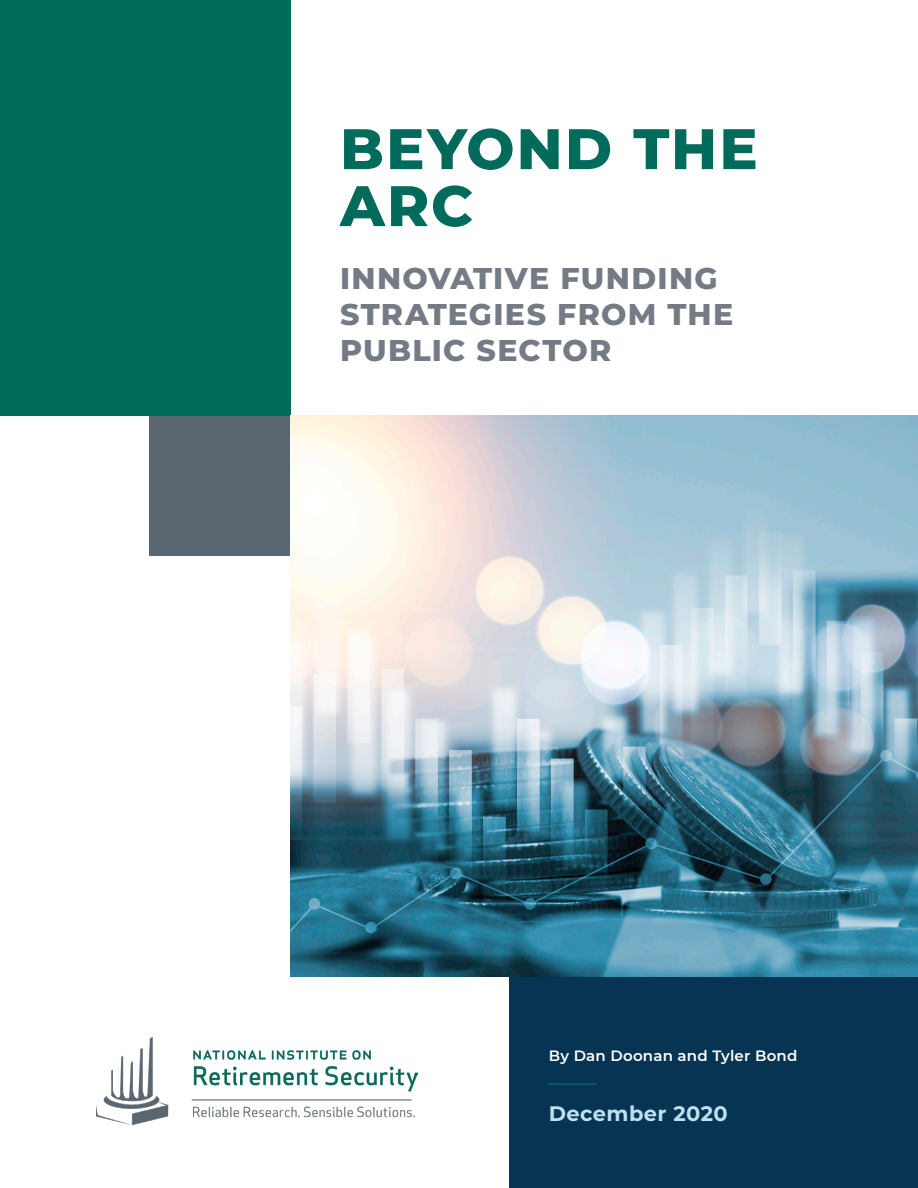
<style>
.page{position:relative;width:918px;height:1188px;background:#fff}
.page>*{position:absolute;margin:0;border:0;box-sizing:border-box;transform-origin:0 0}
.t1{font:800 57px/57px "Montserrat";letter-spacing:.04em;color:#006a5b}
.t2{font:800 30px/36px "Montserrat";letter-spacing:.045em;color:#757b85}
.t3{font:700 21px "Montserrat";letter-spacing:.02em;color:#bde1ef}
.t4{font:600 15px "Montserrat";letter-spacing:.015em;color:#fff}
</style>
<div class="page">
<img style="left:97px;top:1037px;width:320px;height:89px">
<div style="left:150px;top:414px;width:141px;height:141px;background:#5a6670"></div>
<div style="left:0;top:0;width:291px;height:415px;background:#006a5b"></div>
<div style="left:509px;top:976px;width:409px;height:212px;background:#063452"></div>
<img style="left:291px;top:415px;width:627px;height:561px">
<hr style="left:548px;top:1083px;width:49px;height:2px;background:#006a5b">
<p class="t1" style="left:340px;top:117px;width:419px">BEYOND THE<br>ARC</p>
<p class="t2" style="left:340px;top:259px;width:395px">INNOVATIVE FUNDING<br>STRATEGIES FROM THE<br>PUBLIC SECTOR</p>
<p class="t4" style="left:549px;top:1045px;width:250px">By Dan Doonan and Tyler Bond</p>
<p class="t3" style="left:549px;top:1099px;width:181px">December 2020</p>
</div>
